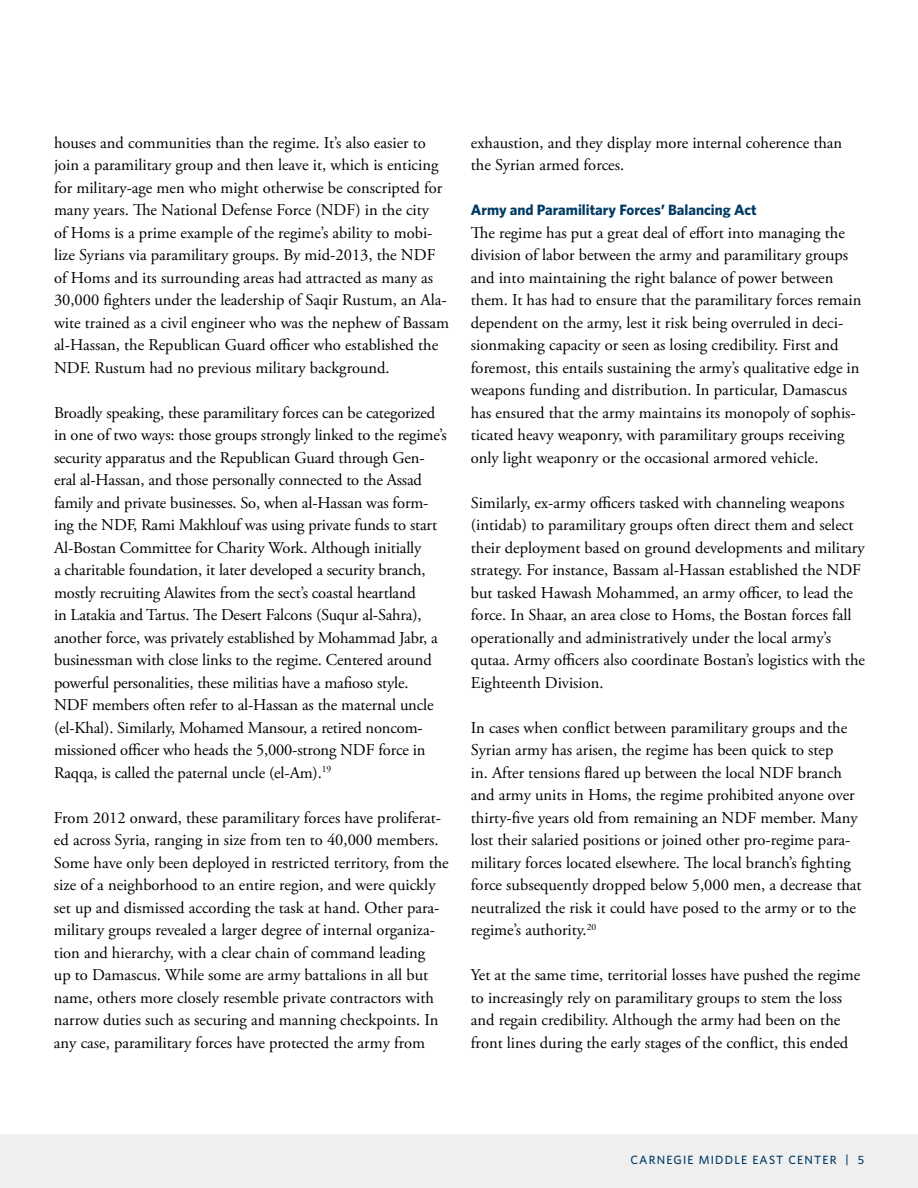
<style>
.page{position:relative;width:918px;height:1188px;background:#fff}
.page>*{position:absolute;margin:0;border:0;box-sizing:border-box;transform-origin:0 0}
.t1{font:16.5px/22.5px "Adobe Garamond Pro";color:#000}
.t2{font:700 15px "Whitney";color:#003a63}
.t3{font:500 12px "Whitney";letter-spacing:.1em;color:#003a63}
</style>
<div class="page">
<div style="left:0;top:1134px;width:918px;height:54px;background:#efeff0"></div>
<p class="t1" style="left:54px;top:132px;width:397px">houses and communities than the regime. It’s also easier to join a paramilitary group and then leave it, which is enticing for military-age men who might otherwise be conscripted for many years. The National Defense Force (NDF) in the city<br>of Homs is a prime example of the regime’s ability to mobi&shy;lize Syrians via paramilitary groups. By mid-2013, the NDF of Homs and its surrounding areas had attracted as many as 30,000 fighters under the leadership of Saqir Rustum, an Ala&shy;wite trained as a civil engineer who was the nephew of Bassam al-Hassan, the Republican Guard officer who established the NDF. Rustum had no previous military background.</p>
<p class="t1" style="left:54px;top:402px;width:394px">Broadly speaking, these paramilitary forces can be categorized in one of two ways: those groups strongly linked to the regime’s security apparatus and the Republican Guard through Gen&shy;eral al-Hassan, and those personally connected to the Assad family and private businesses. So, when al-Hassan was form&shy;ing the NDF, Rami Makhlouf was using private funds to start Al-Bostan Committee for Charity Work. Although initially<br>a charitable foundation, it later developed a security branch, mostly recruiting Alawites from the sect’s coastal heartland<br>in Latakia and Tartus. The Desert Falcons (Suqur al-Sahra), another force, was privately established by Mohammad Jabr, a businessman with close links to the regime. Centered around powerful personalities, these militias have a mafioso style.<br>NDF members often refer to al-Hassan as the maternal uncle (el-Khal). Similarly, Mohamed Mansour, a retired noncom&shy;missioned officer who heads the 5,000-strong NDF force in Raqqa, is called the paternal uncle (el-Am).<sup>19</sup></p>
<p class="t1" style="left:54px;top:807px;width:396px">From 2012 onward, these paramilitary forces have proliferat&shy;ed across Syria, ranging in size from ten to 40,000 members.<br>Some have only been deployed in restricted territory, from the size of a neighborhood to an entire region, and were quickly set up and dismissed according the task at hand. Other para&shy;military groups revealed a larger degree of internal organiza&shy;tion and hierarchy, with a clear chain of command leading<br>up to Damascus. While some are army battalions in all but name, others more closely resemble private contractors with narrow duties such as securing and manning checkpoints. In any case, paramilitary forces have protected the army from</p>
<p class="t1" style="left:471px;top:132px;width:373px">exhaustion, and they display more internal coherence than the Syrian armed forces.</p>
<p class="t2" style="left:471px;top:200px;width:287px">Army and Paramilitary Forces’ Balancing Act</p>
<p class="t1" style="left:471px;top:222px;width:392px">The regime has put a great deal of effort into managing the division of labor between the army and paramilitary groups and into maintaining the right balance of power between them. It has had to ensure that the paramilitary forces remain dependent on the army, lest it risk being overruled in deci&shy;sionmaking capacity or seen as losing credibility. First and foremost, this entails sustaining the army’s qualitative edge in weapons funding and distribution. In particular, Damascus has ensured that the army maintains its monopoly of sophis&shy;ticated heavy weaponry, with paramilitary groups receiving only light weaponry or the occasional armored vehicle.</p>
<p class="t1" style="left:471px;top:492px;width:396px">Similarly, ex-army officers tasked with channeling weapons (intidab) to paramilitary groups often direct them and select their deployment based on ground developments and military strategy. For instance, Bassam al-Hassan established the NDF but tasked Hawash Mohammed, an army officer, to lead the force. In Shaar, an area close to Homs, the Bostan forces fall operationally and administratively under the local army’s qutaa. Army officers also coordinate Bostan’s logistics with the Eighteenth Division.</p>
<p class="t1" style="left:471px;top:717px;width:392px">In cases when conflict between paramilitary groups and the Syrian army has arisen, the regime has been quick to step<br>in. After tensions flared up between the local NDF branch and army units in Homs, the regime prohibited anyone over thirty-five years old from remaining an NDF member. Many lost their salaried positions or joined other pro-regime para&shy;military forces located elsewhere. The local branch’s fighting force subsequently dropped below 5,000 men, a decrease that neutralized the risk it could have posed to the army or to the regime’s authority.<sup>20</sup></p>
<p class="t1" style="left:471px;top:964px;width:391px">Yet at the same time, territorial losses have pushed the regime to increasingly rely on paramilitary groups to stem the loss and regain credibility. Although the army had been on the front lines during the early stages of the conflict, this ended</p>
<p class="t3" style="left:631px;top:1152px;width:235px">CARNEGIE MIDDLE EAST CENTER | 5</p>
</div>
